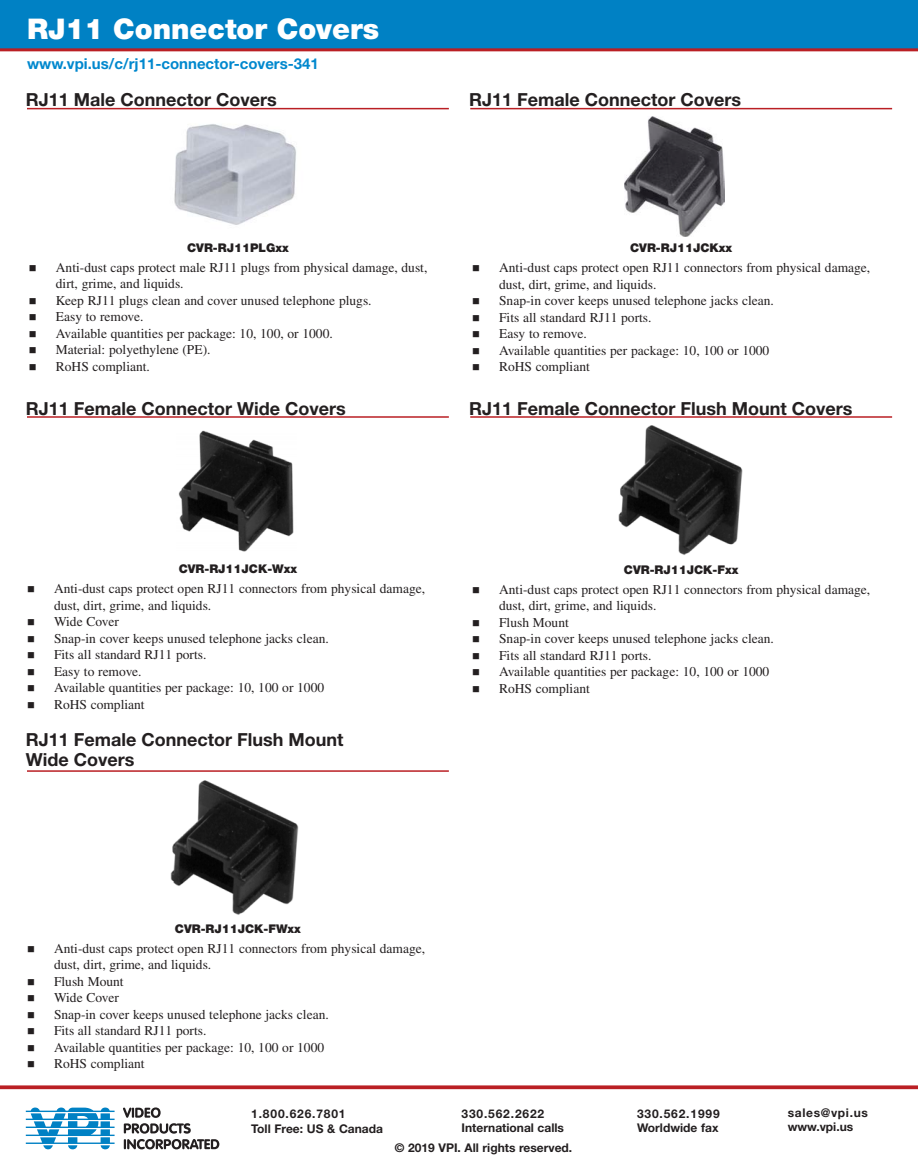
<style>
.page{position:relative;width:918px;height:1175px;background:#fff}
.page>*{position:absolute;margin:0;border:0;box-sizing:border-box;transform-origin:0 0}
.t1{font:900 28.5px "Helvetica Neue LT Std";color:#fff}
.t2{font:700 18px/19.5px "Helvetica Neue LT Std";color:#231f20}
.url{font:700 15px "Helvetica Neue LT Std";color:#0088ce}
._1st_Level_Bullet{font:13.5px/16.5px "Times LT Std";color:#231f20}
.t3{font:700 12px "Helvetica Neue LT Std";color:#231f20}
.Product_Sub_Header{font:900 12px "Helvetica Neue LT Std";color:#231f20}
.t4{font:700 12px "Helvetica Neue LT Std";letter-spacing:.07em;color:#231f20}
.t5{font:700 12px "Helvetica Neue LT Std";letter-spacing:.055em;color:#231f20}
</style>
<div class="page">
<svg style="left:123px;top:1107px;width:38px;height:10px"></svg>
<svg style="left:124px;top:1123px;width:95px;height:26px"></svg>
<svg style="left:26px;top:1107px;width:89px;height:42px"></svg>
<div style="left:0;top:0;width:918px;height:48px;background:#0081c4"></div>
<hr style="left:0;top:48px;width:918px;height:3px;background:#ba1f24">
<svg style="left:0;top:1085px;width:918px;height:4px;background:#c1363b"></svg>
<hr style="left:27px;top:108px;width:422px;height:1px;background:#ba1f24">
<hr style="left:470px;top:108px;width:422px;height:1px;background:#ba1f24">
<img style="left:174px;top:124px;width:122px;height:101px">
<img style="left:625px;top:116px;width:100px;height:120px">
<hr style="left:27px;top:416px;width:422px;height:2px;background:#ba1f24">
<hr style="left:470px;top:416px;width:422px;height:2px;background:#ba1f24">
<img style="left:178px;top:430px;width:116px;height:122px">
<img style="left:618px;top:425px;width:125px;height:130px">
<hr style="left:27px;top:770px;width:422px;height:1px;background:#ba1f24">
<img style="left:170px;top:780px;width:129px;height:135px">
<p class="t1" style="left:27px;top:12px;width:354px">RJ11 Connector Covers</p>
<p class="url" style="left:27px;top:54px;width:294px">www.vpi.us/c/rj11-connector-covers-341</p>
<p class="t2" style="left:26px;top:90px;width:253px">RJ11 Male Connector Covers</p>
<p class="t2" style="left:469px;top:90px;width:274px">RJ11 Female Connector Covers</p>
<p class="Product_Sub_Header" style="left:187px;top:240px;width:103px">CVR-RJ11PLGxx</p>
<p class="Product_Sub_Header" style="left:630px;top:241px;width:104px">CVR-RJ11JCKxx</p>
<p class="_1st_Level_Bullet" style="left:56px;top:259px;width:373px">Anti-dust caps protect male RJ11 plugs from physical damage, dust, dirt, grime, and liquids.</p>
<p class="_1st_Level_Bullet" style="left:56px;top:292px;width:317px">Keep RJ11 plugs clean and cover unused telephone plugs.</p>
<p class="_1st_Level_Bullet" style="left:56px;top:308px;width:89px">Easy to remove.</p>
<p class="_1st_Level_Bullet" style="left:56px;top:325px;width:278px">Available quantities per package: 10, 100, or 1000.</p>
<p class="_1st_Level_Bullet" style="left:56px;top:341px;width:156px">Material: polyethylene (PE).</p>
<p class="_1st_Level_Bullet" style="left:56px;top:358px;width:96px">RoHS compliant.</p>
<p class="_1st_Level_Bullet" style="left:499px;top:259px;width:373px">Anti-dust caps protect open RJ11 connectors from physical damage, dust, dirt, grime, and liquids.</p>
<p class="_1st_Level_Bullet" style="left:499px;top:292px;width:276px">Snap-in cover keeps unused telephone jacks clean.</p>
<p class="_1st_Level_Bullet" style="left:499px;top:309px;width:154px">Fits all standard RJ11 ports.</p>
<p class="_1st_Level_Bullet" style="left:499px;top:325px;width:89px">Easy to remove.</p>
<p class="_1st_Level_Bullet" style="left:499px;top:342px;width:272px">Available quantities per package: 10, 100 or 1000</p>
<p class="_1st_Level_Bullet" style="left:499px;top:358px;width:92px">RoHS compliant</p>
<p class="t2" style="left:26px;top:398px;width:322px">RJ11 Female Connector Wide Covers</p>
<p class="t2" style="left:469px;top:398px;width:385px">RJ11 Female Connector Flush Mount Covers</p>
<p class="Product_Sub_Header" style="left:179px;top:562px;width:120px">CVR-RJ11JCK-Wxx</p>
<p class="_1st_Level_Bullet" style="left:54px;top:580px;width:373px">Anti-dust caps protect open RJ11 connectors from physical damage, dust, dirt, grime, and liquids.</p>
<p class="_1st_Level_Bullet" style="left:54px;top:613px;width:67px">Wide Cover</p>
<p class="_1st_Level_Bullet" style="left:54px;top:629px;width:276px">Snap-in cover keeps unused telephone jacks clean.</p>
<p class="_1st_Level_Bullet" style="left:54px;top:646px;width:154px">Fits all standard RJ11 ports.</p>
<p class="_1st_Level_Bullet" style="left:54px;top:662px;width:89px">Easy to remove.</p>
<p class="_1st_Level_Bullet" style="left:54px;top:679px;width:272px">Available quantities per package: 10, 100 or 1000</p>
<p class="_1st_Level_Bullet" style="left:54px;top:695px;width:92px">RoHS compliant</p>
<p class="t2" style="left:26px;top:729px;width:319px">RJ11 Female Connector Flush Mount<br>Wide Covers</p>
<p class="Product_Sub_Header" style="left:624px;top:563px;width:116px">CVR-RJ11JCK-Fxx</p>
<p class="_1st_Level_Bullet" style="left:499px;top:581px;width:373px">Anti-dust caps protect open RJ11 connectors from physical damage, dust, dirt, grime, and liquids.</p>
<p class="_1st_Level_Bullet" style="left:499px;top:614px;width:71px">Flush Mount</p>
<p class="_1st_Level_Bullet" style="left:499px;top:630px;width:276px">Snap-in cover keeps unused telephone jacks clean.</p>
<p class="_1st_Level_Bullet" style="left:499px;top:647px;width:154px">Fits all standard RJ11 ports.</p>
<p class="_1st_Level_Bullet" style="left:499px;top:663px;width:272px">Available quantities per package: 10, 100 or 1000</p>
<p class="_1st_Level_Bullet" style="left:499px;top:680px;width:92px">RoHS compliant</p>
<p class="Product_Sub_Header" style="left:175px;top:921px;width:128px">CVR-RJ11JCK-FWxx</p>
<p class="_1st_Level_Bullet" style="left:54px;top:940px;width:373px">Anti-dust caps protect open RJ11 connectors from physical damage, dust, dirt, grime, and liquids.</p>
<p class="_1st_Level_Bullet" style="left:54px;top:973px;width:71px">Flush Mount</p>
<p class="_1st_Level_Bullet" style="left:54px;top:989px;width:67px">Wide Cover</p>
<p class="_1st_Level_Bullet" style="left:54px;top:1006px;width:276px">Snap-in cover keeps unused telephone jacks clean.</p>
<p class="_1st_Level_Bullet" style="left:54px;top:1022px;width:154px">Fits all standard RJ11 ports.</p>
<p class="_1st_Level_Bullet" style="left:54px;top:1039px;width:272px">Available quantities per package: 10, 100 or 1000</p>
<p class="_1st_Level_Bullet" style="left:54px;top:1055px;width:92px">RoHS compliant</p>
<p class="t4" style="left:251px;top:1106px;width:96px">1.800.626.7801</p>
<p class="t3" style="left:251px;top:1120px;width:133px">Toll Free: US &amp; Canada</p>
<p class="t4" style="left:462px;top:1106px;width:84px">330.562.2622</p>
<p class="t3" style="left:462px;top:1120px;width:104px">International calls</p>
<p class="t4" style="left:637px;top:1106px;width:84px">330.562.1999</p>
<p class="t3" style="left:637px;top:1120px;width:83px">Worldwide fax</p>
<p class="t5" style="left:788px;top:1105px;width:82px">sales@vpi.us</p>
<p class="t3" style="left:788px;top:1119px;width:67px">www.vpi.us</p>
<p class="t3" style="left:395px;top:1140px;width:179px">© 2019 VPI. All rights reserved.</p>
</div>
